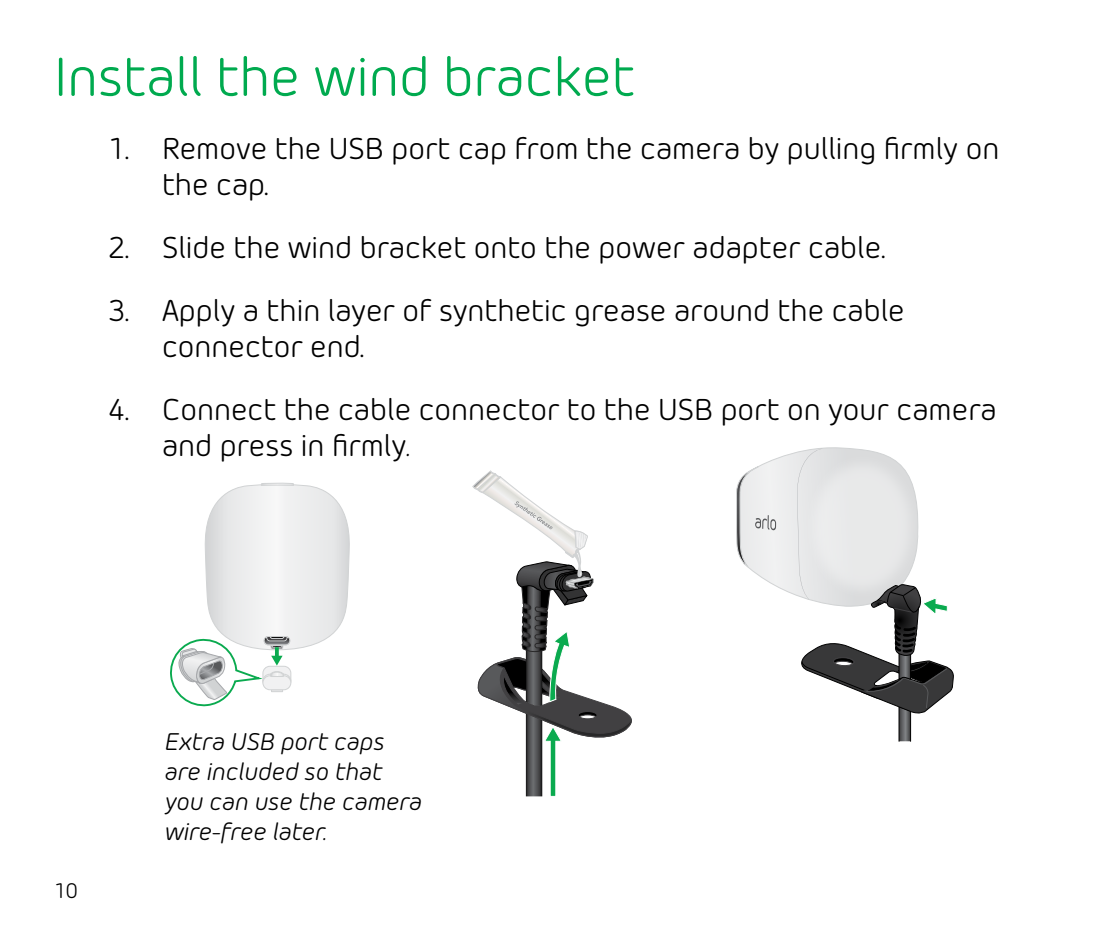
<style>
.page{position:relative;width:1106px;height:936px;background:#fff}
.page>*{position:absolute;margin:0;border:0;box-sizing:border-box;transform-origin:0 0}
.t1{font:54px "Morebi Rounded";color:#00aa4f}
.t2{font:30px/36px "Morebi Rounded";color:#000}
.t3{font:italic 24px/30px "Morebi Rounded";color:#000}
.t4{font:21px "Morebi Rounded";color:#000}
.s1{font-style:italic;font-size:27px}
</style>
<div class="page">
<svg style="left:170px;top:483px;width:180px;height:224px"></svg>
<svg style="left:472px;top:471px;width:160px;height:325px"></svg>
<svg style="left:736px;top:447px;width:218px;height:294px"></svg>
<h1 class="t1" style="left:54px;top:40px;width:582px">Install the wind bracket</h1>
<p class="t2" style="left:162px;top:129px;width:838px;text-indent:-54px">1. Remove the USB port cap from the camera by pulling firmly on the cap.</p>
<p class="t2" style="left:108px;top:228px;width:778px">2. Slide the wind bracket onto the power adapter cable.</p>
<p class="t2" style="left:162px;top:291px;width:744px;text-indent:-54px">3. Apply a thin layer of synthetic grease around the cable connector end.</p>
<p class="t2" style="left:162px;top:390px;width:836px;text-indent:-54px">4. Connect the cable connector to the USB port on your camera and press in firmly<span class="s1">.</span></p>
<p class="t4" style="left:54px;top:876px;width:25px">10</p>
<p class="t3" style="left:164px;top:725px;width:259px">Extra USB port caps are included so that you can use the camera wire‑free later.</p>
</div>
